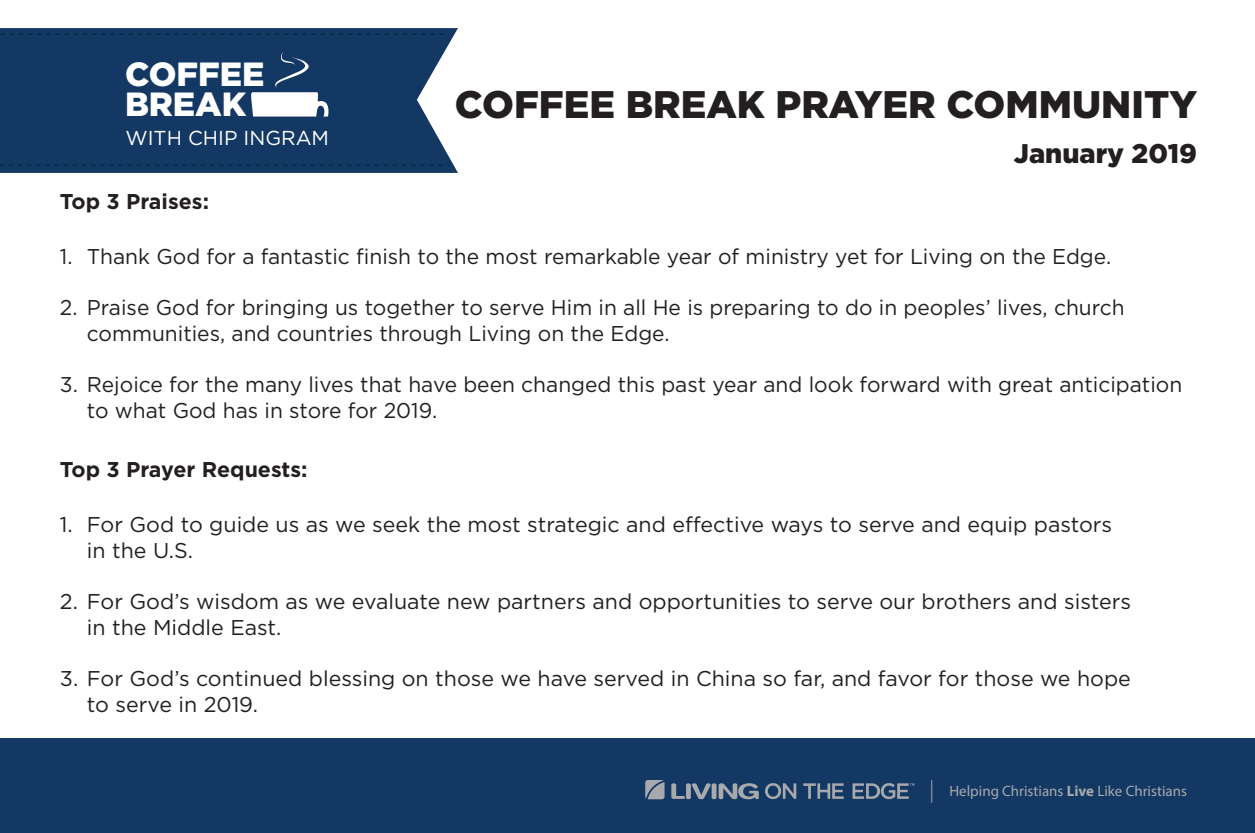
<style>
.page{position:relative;width:1255px;height:833px;background:#fff}
.page>*{position:absolute;margin:0;border:0;box-sizing:border-box;transform-origin:0 0}
.t1{font:900 38.48px "Gotham";color:#231f20}
.t2{font:900 33.52px/29.9px "Gotham";color:#fff}
.t3{font:900 27px "Gotham";color:#231f20}
.t4{font:21.38px/25.7px "Gotham";color:#231f20}
.t5{font:700 21.38px "Gotham";color:#231f20}
.t6{font:20.03px "Gotham";color:#fff}
.t7{font:15.08px "Myriad Pro";color:#a8a9ad}
.s1{font-weight:300;font-size:22.5px}
.s2{font-weight:700}
</style>
<div class="page">
<div style="left:0;top:738px;width:1254px;height:94px;background:#133863"></div>
<svg style="left:765px;top:783px;width:31px;height:15px"></svg>
<svg style="left:803px;top:783px;width:40px;height:15px"></svg>
<svg style="left:671px;top:783px;width:14px;height:15px"></svg>
<div style="left:686px;top:783px;width:5px;height:16px;background:#a8a9ad;border-radius:2px"></div>
<svg style="left:692px;top:783px;width:18px;height:16px"></svg>
<div style="left:711px;top:783px;width:5px;height:16px;background:#a8a9ad;border-radius:2px"></div>
<svg style="left:718px;top:783px;width:40px;height:16px"></svg>
<svg style="left:645px;top:780px;width:19px;height:19px"></svg>
<svg style="left:852px;top:783px;width:62px;height:15px"></svg>
<div style="left:0;top:28px;width:458px;height:145px;background:#133863"></div>
<svg style="left:251px;top:51px;width:81px;height:65px"></svg>
<svg style="left:0;top:33px;width:449px;height:2px"></svg>
<svg style="left:0;top:164px;width:449px;height:2px"></svg>
<h2 class="t2" style="left:125px;top:58px;width:141px">COFFEE<br>BREAK</h2>
<p class="t6" style="left:125px;top:125px;width:205px">WITH CHIP INGRAM</p>
<h1 class="t1" style="left:455px;top:82px;width:743px">COFFEE BREAK PRAYER COMMUNITY</h1>
<p class="t3" style="left:1013px;top:138px;width:185px">January 2019</p>
<p class="t5" style="left:60px;top:187px;width:151px">Top 3 Praises:</p>
<p class="t4" style="left:60px;top:243px;width:1052px">1. Thank God for a fantastic finish to the most remarkable year of ministry yet for Living on the Edge.</p>
<p class="t4" style="left:87px;top:294px;width:1039px;text-indent:-27px">2. Praise God for bringing us together to serve Him in all He is preparing to do in peoples’ lives, church communities, and countries through Living on the Edge.</p>
<p class="t4" style="left:87px;top:371px;width:1096px;text-indent:-27px">3. Rejoice for the many lives that have been changed this past year and look forward with great anticipation to what God has in store for 2019.</p>
<p class="t5" style="left:60px;top:455px;width:249px">Top 3 Prayer Requests:</p>
<p class="t4" style="left:87px;top:511px;width:1026px;text-indent:-27px">1. For God to guide us as we seek the most strategic and effective ways to serve and equip pastors in the U.S.</p>
<p class="t4" style="left:87px;top:588px;width:1045px;text-indent:-27px">2. For God’s wisdom as we evaluate new partners and opportunities to serve our brothers and sisters in the Middle East.</p>
<p class="t4" style="left:87px;top:665px;width:1045px;text-indent:-27px">3. For God’s continued blessing on those we have served in China so far, and favor for those we hope to serve in 2019.</p>
<p class="t7" style="left:929px;top:781px;width:259px"><span class="s1">|</span> Helping Christians <span class="s2">Live</span> Like Christians</p>
</div>
